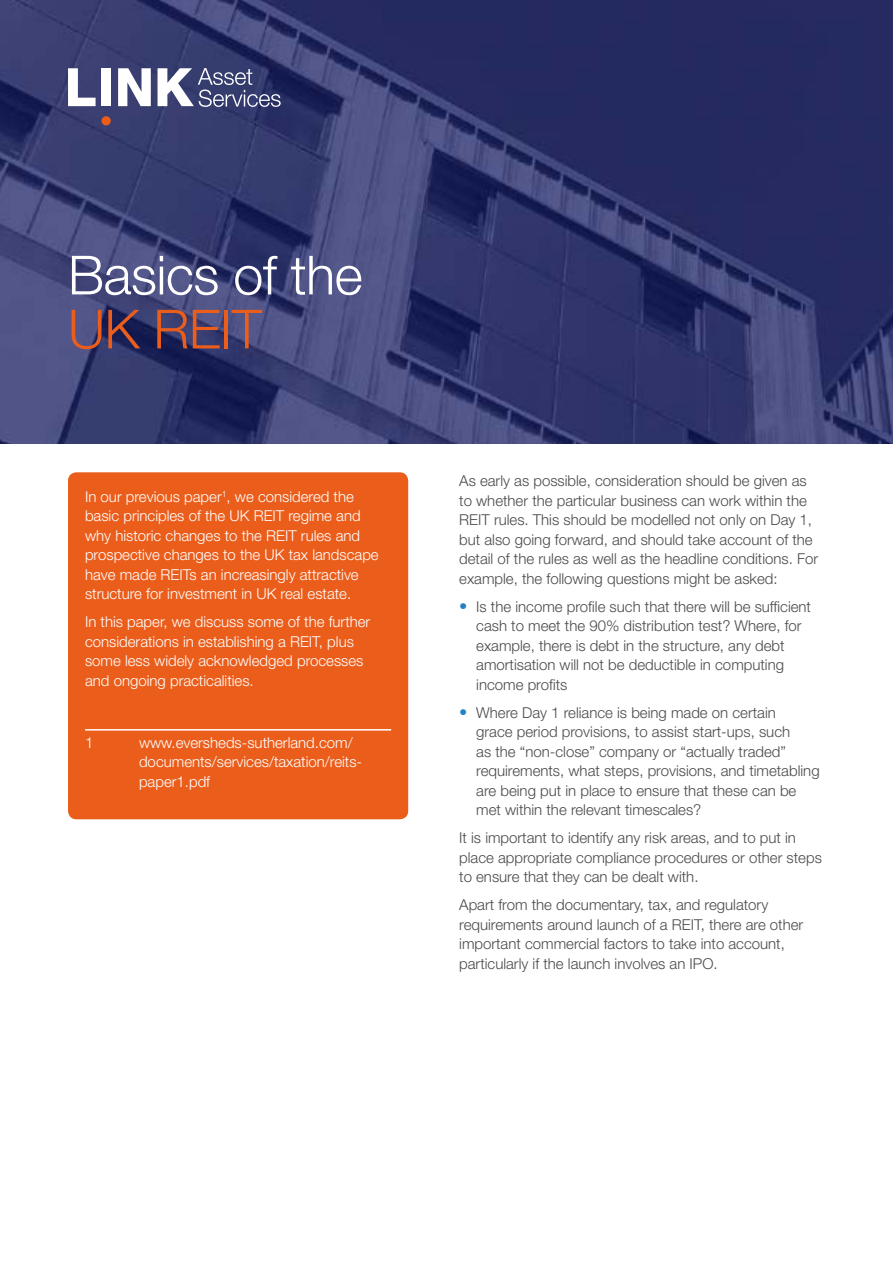
<style>
.page{position:relative;width:893px;height:1263px;background:#fff}
.page>*{position:absolute;margin:0;border:0;box-sizing:border-box;transform-origin:0 0}
.t1{font:300 54px "Helvetica Neue LT Std";letter-spacing:-.01em;color:#fff}
.t2{font:300 54px "Helvetica Neue LT Std";letter-spacing:-.01em;color:#eb5d1b}
.t3{font:300 15px/19.5px "Helvetica Neue LT Std";color:#4a4a49}
.t4{font:300 15px/19.5px "Helvetica Neue LT Std";color:#fff}
.s1{font-weight:700;font-size:16.5px;color:#2581c4}
</style>
<div class="page">
<div style="left:68px;top:472px;width:340px;height:347px;background:#eb5d1b;border-radius:9px"></div>
<hr style="left:85px;top:729px;width:306px;height:1px;background:#fff">
<img style="left:0;top:0;width:893px;height:444px">
<svg style="left:68px;top:68px;width:28px;height:38px"></svg>
<div style="left:102px;top:68px;width:9px;height:38px;background:#fff"></div>
<svg style="left:118px;top:68px;width:33px;height:38px"></svg>
<div style="left:102px;top:116px;width:9px;height:9px;background:#eb5d1b;border-radius:50%"></div>
<svg style="left:158px;top:68px;width:123px;height:39px"></svg>
<h1 class="t1" style="left:68px;top:242px;width:296px">Basics of the</h1>
<h1 class="t2" style="left:68px;top:296px;width:195px">UK REIT</h1>
<p class="t4" style="left:85px;top:486px;width:295px">In our previous paper<sup>1</sup>, we considered the basic principles of the UK REIT regime and why historic changes to the REIT rules and prospective changes to the UK tax landscape have made REITs an increasingly attractive structure for investment in UK real estate.</p>
<p class="t4" style="left:85px;top:612px;width:287px">In this paper, we discuss some of the further considerations in establishing a REIT, plus some less widely acknowledged processes and ongoing practicalities.</p>
<p class="t4" style="left:85px;top:732px;width:10px">1</p>
<p class="t4" style="left:139px;top:732px;width:225px">www.eversheds-sutherland.com/ documents/services/taxation/reits&shy;paper1.pdf</p>
<p class="t3" style="left:459px;top:471px;width:360px">As early as possible, consideration should be given as to whether the particular business can work within the REIT rules. This should be modelled not only on Day 1, but also going forward, and should take account of the detail of the rules as well as the headline conditions. For example, the following questions might be asked:</p>
<p class="t3" style="left:476px;top:596px;width:336px;text-indent:-17px"><span class="s1">•</span> Is the income profile such that there will be sufficient cash to meet the 90% distribution test? Where, for example, there is debt in the structure, any debt amortisation will not be deductible in computing income profits</p>
<p class="t3" style="left:476px;top:702px;width:345px;text-indent:-17px"><span class="s1">•</span> Where Day 1 reliance is being made on certain<br>grace period provisions, to assist start-ups, such<br>as the “non-close” company or “actually traded” requirements, what steps, provisions, and timetabling are being put in place to ensure that these can be met within the relevant timescales?</p>
<p class="t3" style="left:459px;top:828px;width:364px">It is important to identify any risk areas, and to put in place appropriate compliance procedures or other steps to ensure that they can be dealt with.</p>
<p class="t3" style="left:459px;top:895px;width:346px">Apart from the documentary, tax, and regulatory requirements around launch of a REIT, there are other important commercial factors to take into account, particularly if the launch involves an IPO.</p>
</div>
